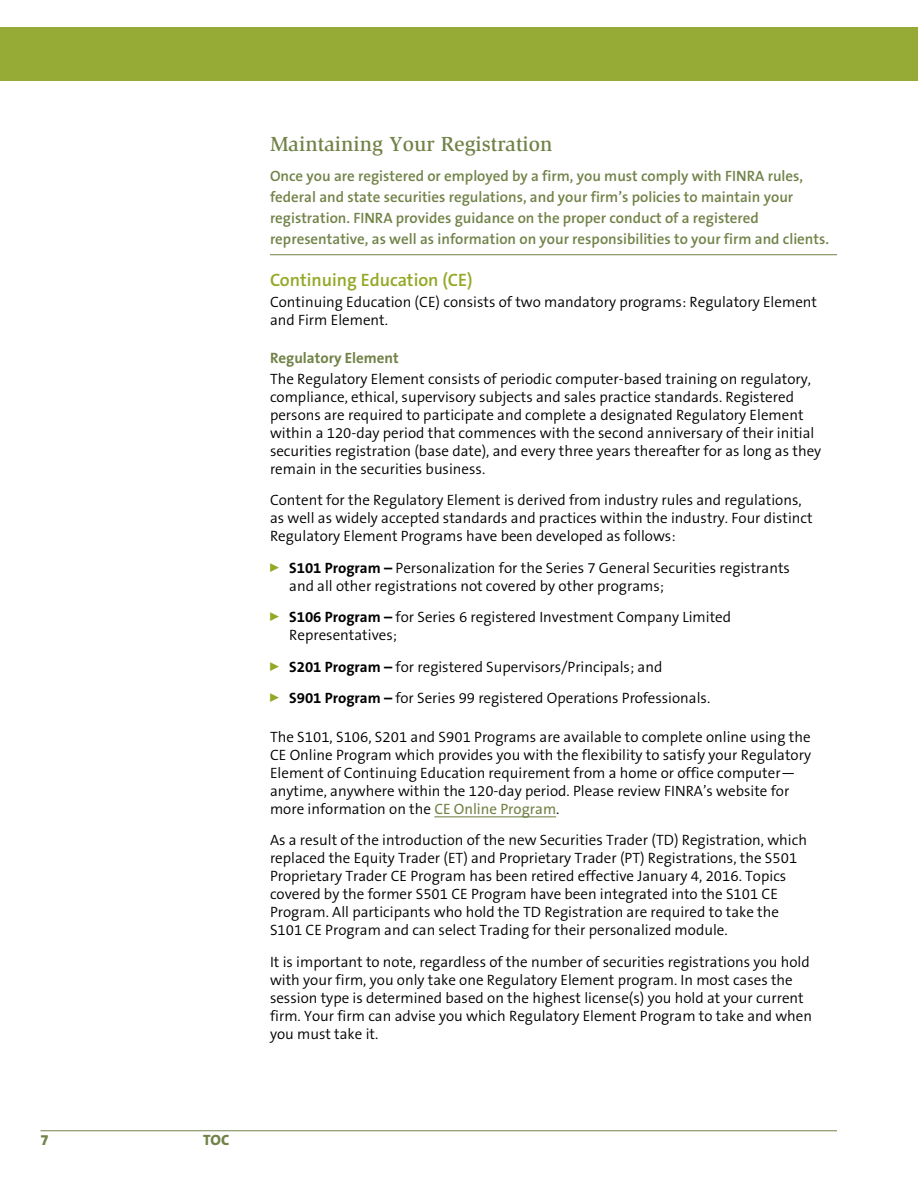
<style>
.page{position:relative;width:918px;height:1188px;background:#fff}
.page>*{position:absolute;margin:0;border:0;box-sizing:border-box;transform-origin:0 0}
.t1{font:500 21px "Slimbach LT";color:#728248}
.t2{font:600 18px "The Sans B6";color:#93a825}
.t3{font:300 15px/18px "The Sans B4";color:#000}
.t4{font:600 15px/21px "The Sans B6";color:#728248}
.t5{font:700 15px "The Sans B7";color:#728248}
.t6{font:800 15px "The Sans B8";color:#728248}
.s1{font-family:"The Sans B7";font-weight:700}
.s2{font-family:"The Sans B5 Plain";font-weight:400;color:#728248}
</style>
<div class="page">
<div style="left:0;top:27px;width:918px;height:54px;background:#96aa36"></div>
<hr style="left:40px;top:1130px;width:797px;height:1px;background:#728248">
<hr style="left:270px;top:254px;width:567px;height:1px;background:#728248">
<hr style="left:434px;top:816px;width:122px;height:1px;background:#728248">
<p class="t6" style="left:40px;top:1132px;width:10px">7</p>
<p class="t6" style="left:203px;top:1132px;width:28px">TOC</p>
<h1 class="t1" style="left:270px;top:131px;width:284px">Maintaining Your Registration</h1>
<p class="t4" style="left:270px;top:166px;width:561px">Once you are registered or employed by a firm, you must comply with FINRA rules, federal and state securities regulations, and your firm’s policies to maintain your registration. FINRA provides guidance on the proper conduct of a registered representative, as well as information on your responsibilities to your firm and clients.</p>
<p class="t2" style="left:270px;top:270px;width:204px">Continuing Education (CE)</p>
<p class="t3" style="left:270px;top:293px;width:549px">Continuing Education (CE) consists of two mandatory programs: Regulatory Element and Firm Element.</p>
<p class="t5" style="left:270px;top:350px;width:130px">Regulatory Element</p>
<p class="t3" style="left:270px;top:370px;width:553px">The Regulatory Element consists of periodic computer-based training on regulatory, compliance, ethical, supervisory subjects and sales practice standards. Registered persons are required to participate and complete a designated Regulatory Element within a 120-day period that commences with the second anniversary of their initial securities registration (base date), and every three years thereafter for as long as they remain in the securities business.</p>
<p class="t3" style="left:270px;top:492px;width:544px">Content for the Regulatory Element is derived from industry rules and regulations, as well as widely accepted standards and practices within the industry. Four distinct<br>Regulatory Element Programs have been developed as follows:</p>
<p class="t3" style="left:289px;top:559px;width:502px;text-indent:-19px"><sup>0</sup> <span class="s1">S101 Program –</span> Personalization for the Series 7 General Securities registrants and all other registrations not covered by other programs;</p>
<p class="t3" style="left:289px;top:609px;width:443px;text-indent:-19px"><sup>0</sup> <span class="s1">S106 Program –</span> for Series 6 registered Investment Company Limited<br>Representatives;</p>
<p class="t3" style="left:270px;top:652px;width:442px;line-height:31.5px"><sup>0</sup> <span class="s1">S201 Program –</span> for registered Supervisors/Principals; and<br><sup>0</sup> <span class="s1">S901 Program –</span> for Series 99 registered Operations Professionals.</p>
<p class="t3" style="left:270px;top:728px;width:543px">The S101, S106, S201 and S901 Programs are available to complete online using the CE Online Program which provides you with the flexibility to satisfy your Regulatory Element of Continuing Education requirement from a home or office computer— anytime, anywhere within the 120-day period. Please review FINRA’s website for more information on the <span class="s2">CE Online Program</span>.</p>
<p class="t3" style="left:270px;top:832px;width:539px">As a result of the introduction of the new Securities Trader (TD) Registration, which replaced the Equity Trader (ET) and Proprietary Trader (PT) Registrations, the S501<br>Proprietary Trader CE Program has been retired effective January 4, 2016. Topics covered by the former S501 CE Program have been integrated into the S101 CE Program. All participants who hold the TD Registration are required to take the S101 CE Program and can select Trading for their personalized module.</p>
<p class="t3" style="left:270px;top:953px;width:544px">It is important to note, regardless of the number of securities registrations you hold with your firm, you only take one Regulatory Element program. In most cases the session type is determined based on the highest license(s) you hold at your current firm. Your firm can advise you which Regulatory Element Program to take and when you must take it.</p>
</div>
